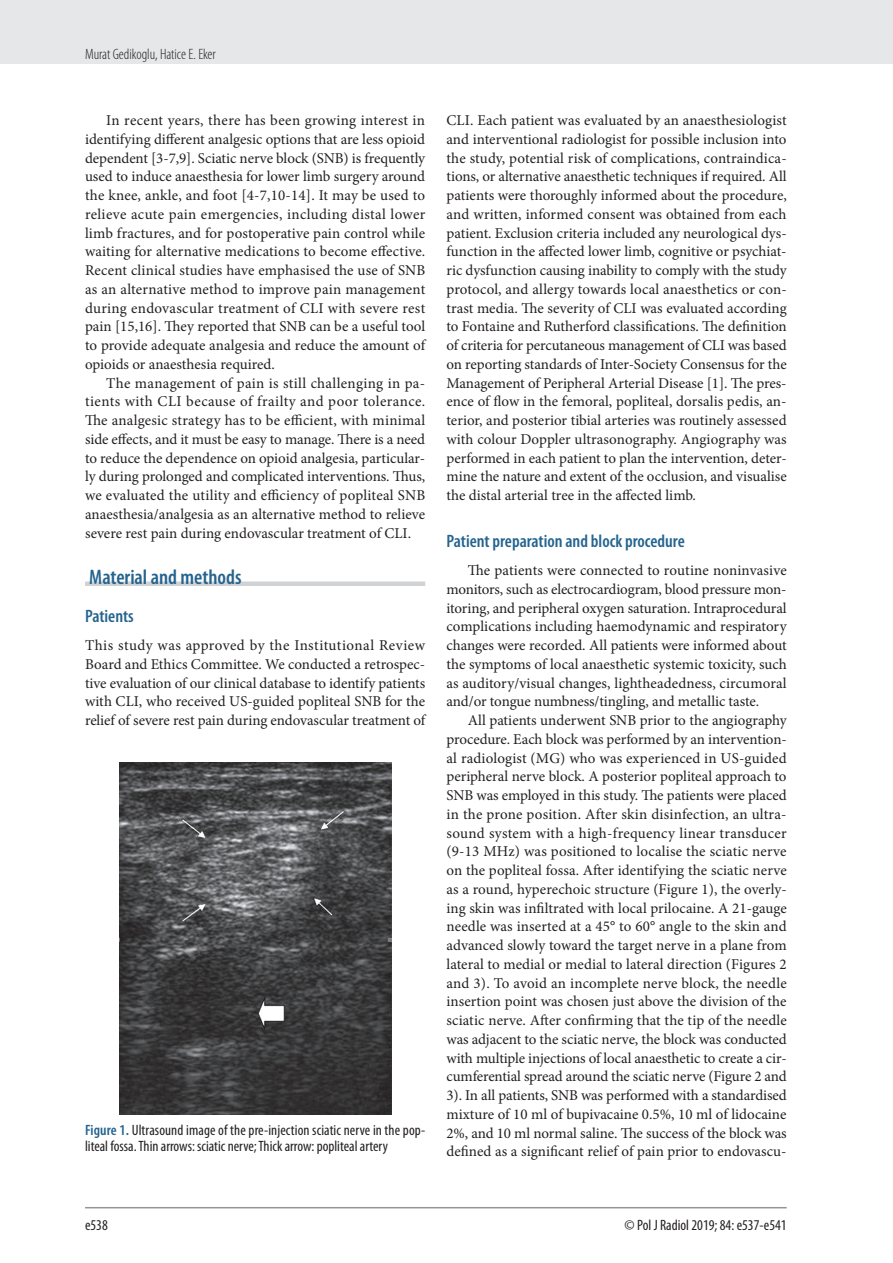
<style>
.page{position:relative;width:893px;height:1263px;background:#fff}
.page>*{position:absolute;margin:0;border:0;box-sizing:border-box;transform-origin:0 0}
.t1{font:600 condensed 21px "Myriad Pro";color:#24648f}
.t2{font:600 condensed 18px "Myriad Pro";color:#24648f}
.t3{font:15px/18.8px "Minion Pro";letter-spacing:-.005em;color:#231f20;text-align:justify}
.t4{font:condensed 15px/16.5px "Myriad Pro";color:#231f20}
.t5{font:300 condensed 15px "Myriad Pro";color:#231f20}
.s1{font-weight:600;color:#24648f}
</style>
<div class="page">
<div style="left:0;top:0;width:893px;height:64px;background:#e6e7e9"></div>
<hr style="left:85px;top:1207px;width:702px;height:1px;background:#939598">
<div style="left:85px;top:581px;width:340px;height:5px;background:#d1d2d4"></div>
<img style="left:119px;top:763px;width:272px;height:352px">
<p class="t5" style="left:85px;top:45px;width:132px">Murat Gedikoglu, Hatice E. Eker</p>
<p class="t3" style="left:85px;top:111px;width:342px;text-indent:21px">In recent years, there has been growing interest in identifying different analgesic options that are less opioid dependent [3-7,9]. Sciatic nerve block (SNB) is frequently used to induce anaesthesia for lower limb surgery around the knee, ankle, and foot [4-7,10-14]. It may be used to relieve acute pain emergencies, including distal lower limb fractures, and for postoperative pain control while waiting for alternative medications to become effective.<br>Recent clinical studies have emphasised the use of SNB as an alternative method to improve pain management during endovascular treatment of CLI with severe rest pain [15,16]. They reported that SNB can be a useful tool to provide adequate analgesia and reduce the amount of opioids or anaesthesia required.</p>
<p class="t3" style="left:85px;top:373px;width:342px;text-indent:21px">The management of pain is still challenging in pa&shy;tients with CLI because of frailty and poor tolerance.<br>The analgesic strategy has to be efficient, with minimal side effects, and it must be easy to manage. There is a need to reduce the dependence on opioid analgesia, particular&shy;ly during prolonged and complicated interventions. Thus, we evaluated the utility and efficiency of popliteal SNB anaesthesia/analgesia as an alternative method to relieve severe rest pain during endovascular treatment of CLI.</p>
<h1 class="t1" style="left:89px;top:564px;width:154px">Material and methods</h1>
<p class="t2" style="left:85px;top:604px;width:50px">Patients</p>
<p class="t3" style="left:85px;top:636px;width:342px">This study was approved by the Institutional Review Board and Ethics Committee. We conducted a retrospec&shy;tive evaluation of our clinical database to identify patients with CLI, who received US-guided popliteal SNB for the relief of severe rest pain during endovascular treatment of</p>
<p class="t4" style="left:85px;top:1121px;width:342px"><span class="s1">Figure 1.</span> Ultrasound image of the pre-injection sciatic nerve in the pop&shy;liteal fossa. Thin arrows: sciatic nerve; Thick arrow: popliteal artery</p>
<p class="t3" style="left:446px;top:111px;width:342px">CLI. Each patient was evaluated by an anaesthesiologist and interventional radiologist for possible inclusion into the study, potential risk of complications, contraindica&shy;tions, or alternative anaesthetic techniques if required. All patients were thoroughly informed about the procedure, and written, informed consent was obtained from each patient. Exclusion criteria included any neurological dys&shy;function in the affected lower limb, cognitive or psychiat&shy;ric dysfunction causing inability to comply with the study protocol, and allergy towards local anaesthetics or con&shy;trast media. The severity of CLI was evaluated according to Fontaine and Rutherford classifications. The definition of criteria for percutaneous management of CLI was based on reporting standards of Inter-Society Consensus for the Management of Peripheral Arterial Disease [1]. The pres&shy;ence of flow in the femoral, popliteal, dorsalis pedis, an&shy;terior, and posterior tibial arteries was routinely assessed with colour Doppler ultrasonography. Angiography was performed in each patient to plan the intervention, deter&shy;mine the nature and extent of the occlusion, and visualise the distal arterial tree in the affected limb.</p>
<p class="t2" style="left:446px;top:529px;width:240px">Patient preparation and block procedure</p>
<p class="t3" style="left:446px;top:561px;width:342px;text-indent:21px">The patients were connected to routine noninvasive monitors, such as electrocardiogram, blood pressure mon&shy;itoring, and peripheral oxygen saturation. Intraprocedural complications including haemodynamic and respiratory changes were recorded. All patients were informed about the symptoms of local anaesthetic systemic toxicity, such as auditory/visual changes, lightheadedness, circumoral and/or tongue numbness/tingling, and metallic taste.</p>
<p class="t3" style="left:446px;top:711px;width:342px;text-indent:21px">All patients underwent SNB prior to the angiography procedure. Each block was performed by an intervention&shy;al radiologist (MG) who was experienced in US-guided peripheral nerve block. A posterior popliteal approach to SNB was employed in this study. The patients were placed in the prone position. After skin disinfection, an ultra&shy;sound system with a high-frequency linear transducer (9-13 MHz) was positioned to localise the sciatic nerve on the popliteal fossa. After identifying the sciatic nerve as a round, hyperechoic structure (Figure 1), the overly&shy;ing skin was infiltrated with local prilocaine. A 21-gauge needle was inserted at a 45° to 60° angle to the skin and advanced slowly toward the target nerve in a plane from lateral to medial or medial to lateral direction (Figures 2 and 3). To avoid an incomplete nerve block, the needle insertion point was chosen just above the division of the sciatic nerve. After confirming that the tip of the needle was adjacent to the sciatic nerve, the block was conducted with multiple injections of local anaesthetic to create a cir&shy;cumferential spread around the sciatic nerve (Figure 2 and 3). In all patients, SNB was performed with a standardised mixture of 10 ml of bupivacaine 0.5%, 10 ml of lidocaine 2%, and 10 ml normal saline. The success of the block was defined as a significant relief of pain prior to endovascu-</p>
<p class="t4" style="left:85px;top:1216px;width:24px">e538</p>
<p class="t4" style="left:625px;top:1216px;width:164px">© Pol J Radiol 2019; 84: e537-e541</p>
</div>
